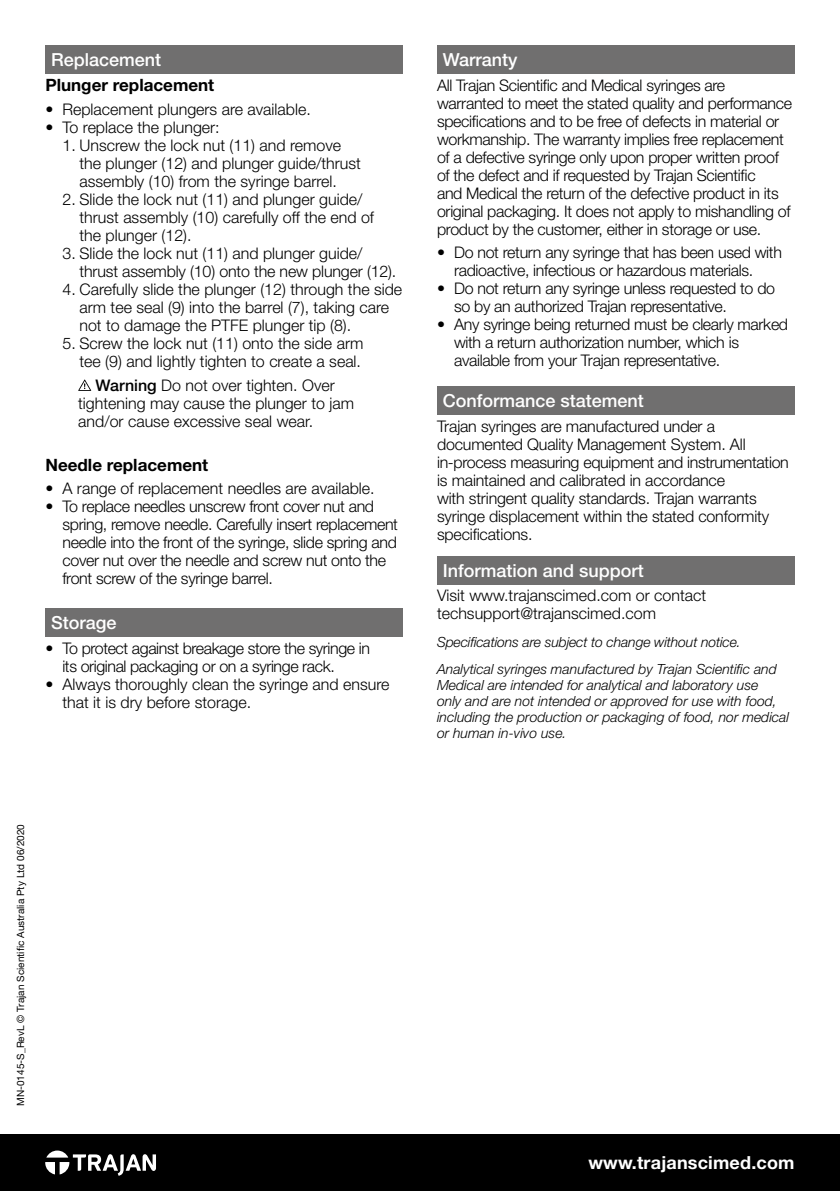
<style>
.page{position:relative;width:840px;height:1191px;background:#fff}
.page>*{position:absolute;margin:0;border:0;box-sizing:border-box;transform-origin:0 0}
.Grey_Bar_Headings{font:500 18px "Helvetica Neue LT Std";color:#fff}
.www_trajanscimed_com{font:700 18px "Helvetica Neue LT Std";letter-spacing:.01em;color:#fff}
.Heading_Text{font:700 17px "Helvetica Neue LT Std";color:#000}
.Text{font:300 16px/18px "Helvetica Neue LT Std";letter-spacing:-.02em;color:#000}
.Text-2{font:300 16px/18px "Helvetica Neue LT Std";color:#000}
.Disclaimer{font:italic 300 14px/16px "Helvetica Neue LT Std";color:#000}
.Note{font:italic 300 14px "Helvetica Neue LT Std";letter-spacing:-.01em;color:#000}
.TRJ_Copyright{font:10px "Helvetica Neue LT Std";color:#000}
.s1{font-weight:500}
</style>
<div class="page">
<svg style="left:78px;top:379px;width:13px;height:12px"></svg>
<div style="left:45px;top:45px;width:358px;height:29px;background:#706f6f"></div>
<div style="left:437px;top:556px;width:357px;height:28px;background:#706f6f"></div>
<div style="left:45px;top:609px;width:358px;height:28px;background:#706f6f"></div>
<div style="left:437px;top:45px;width:357px;height:29px;background:#706f6f"></div>
<div style="left:437px;top:386px;width:357px;height:28px;background:#706f6f"></div>
<div style="left:0;top:1134px;width:839px;height:57px;background:#000"></div>
<svg style="left:45px;top:1150px;width:111px;height:25px"></svg>
<p class="Grey_Bar_Headings" style="left:51px;top:49px;width:112px">Replacement</p>
<p class="Heading_Text" style="left:45px;top:75px;width:170px">Plunger replacement</p>
<p class="Text-2" style="left:45px;top:100px;width:267px">• Replacement plungers are available.</p>
<p class="Text-2" style="left:45px;top:118px;width:176px">• To replace the plunger:</p>
<p class="Text-2" style="left:79px;top:136px;width:283px;text-indent:-17px">1. Unscrew the lock nut (11) and remove the plunger (12) and plunger guide/thrust assembly (10) from the syringe barrel.</p>
<p class="Text-2" style="left:79px;top:190px;width:296px;text-indent:-17px">2. Slide the lock nut (11) and plunger guide/ thrust assembly (10) carefully off the end of the plunger (12).</p>
<p class="Text" style="left:79px;top:244px;width:318px;text-indent:-17px">3. Slide the lock nut (11) and plunger guide/ thrust assembly (10) onto the new plunger (12).</p>
<p class="Text-2" style="left:79px;top:280px;width:324px;text-indent:-17px">4. Carefully slide the plunger (12) through the side arm tee seal (9) into the barrel (7), taking care not to damage the PTFE plunger tip (8).</p>
<p class="Text-2" style="left:62px;top:334px;width:302px;text-align:right">5. Screw the lock nut (11) onto the side arm tee (9) and lightly tighten to create a seal.</p>
<p class="Text-2" style="left:78px;top:376px;width:277px;text-indent:17px"><span class="s1">Warning</span> Do not over tighten. Over tightening may cause the plunger to jam and/or cause excessive seal wear.</p>
<p class="Heading_Text" style="left:45px;top:454px;width:164px">Needle replacement</p>
<p class="Text-2" style="left:45px;top:479px;width:330px">• A range of replacement needles are available.</p>
<p class="Text" style="left:62px;top:497px;width:337px;text-indent:-17px">• To replace needles unscrew front cover nut and spring, remove needle. Carefully insert replacement needle into the front of the syringe, slide spring and cover nut over the needle and screw nut onto the front screw of the syringe barrel.</p>
<p class="Grey_Bar_Headings" style="left:51px;top:612px;width:67px">Storage</p>
<p class="Text" style="left:62px;top:639px;width:309px;text-indent:-17px">• To protect against breakage store the syringe in its original packaging or on a syringe rack.</p>
<p class="Text-2" style="left:62px;top:675px;width:328px;text-indent:-17px">• Always thoroughly clean the syringe and ensure that it is dry before storage.</p>
<p class="Grey_Bar_Headings" style="left:442px;top:49px;width:76px">Warranty</p>
<p class="Text" style="left:437px;top:76px;width:356px">All Trajan Scientific and Medical syringes are warranted to meet the stated quality and performance specifications and to be free of defects in material or workmanship. The warranty implies free replacement of a defective syringe only upon proper written proof of the defect and if requested by Trajan Scientific<br>and Medical the return of the defective product in its original packaging. It does not apply to mishandling of product by the customer, either in storage or use.</p>
<p class="Text" style="left:454px;top:243px;width:329px;text-indent:-17px">• Do not return any syringe that has been used with radioactive, infectious or hazardous materials.</p>
<p class="Text" style="left:454px;top:279px;width:322px;text-indent:-17px">• Do not return any syringe unless requested to do so by an authorized Trajan representative.</p>
<p class="Text" style="left:454px;top:315px;width:335px;text-indent:-17px">• Any syringe being returned must be clearly marked with a return authorization number, which is available from your Trajan representative.</p>
<p class="Grey_Bar_Headings" style="left:442px;top:389px;width:203px">Conformance statement</p>
<p class="Text" style="left:437px;top:416px;width:353px">Trajan syringes are manufactured under a documented Quality Management System. All in-process measuring equipment and instrumentation is maintained and calibrated in accordance<br>with stringent quality standards. Trajan warrants syringe displacement within the stated conformity specifications.</p>
<p class="Grey_Bar_Headings" style="left:442px;top:559px;width:203px">Information and support</p>
<p class="Text-2" style="left:437px;top:586px;width:270px">Visit www.trajanscimed.com or contact techsupport@trajanscimed.com</p>
<p class="Note" style="left:437px;top:633px;width:305px">Specifications are subject to change without notice.</p>
<p class="Disclaimer" style="left:437px;top:661px;width:353px">Analytical syringes manufactured by Trajan Scientific and Medical are intended for analytical and laboratory use<br>only and are not intended or approved for use with food, including the production or packaging of food, nor medical or human in-vivo use.</p>
<p class="TRJ_Copyright" style="left:15px;top:1106px;width:283px;rotate:-90deg">MN-0145-S_RevL © Trajan Scientific Australia Pty Ltd 06/2020</p>
<p class="www_trajanscimed_com" style="left:588px;top:1151px;width:207px">www.trajanscimed.com</p>
</div>
